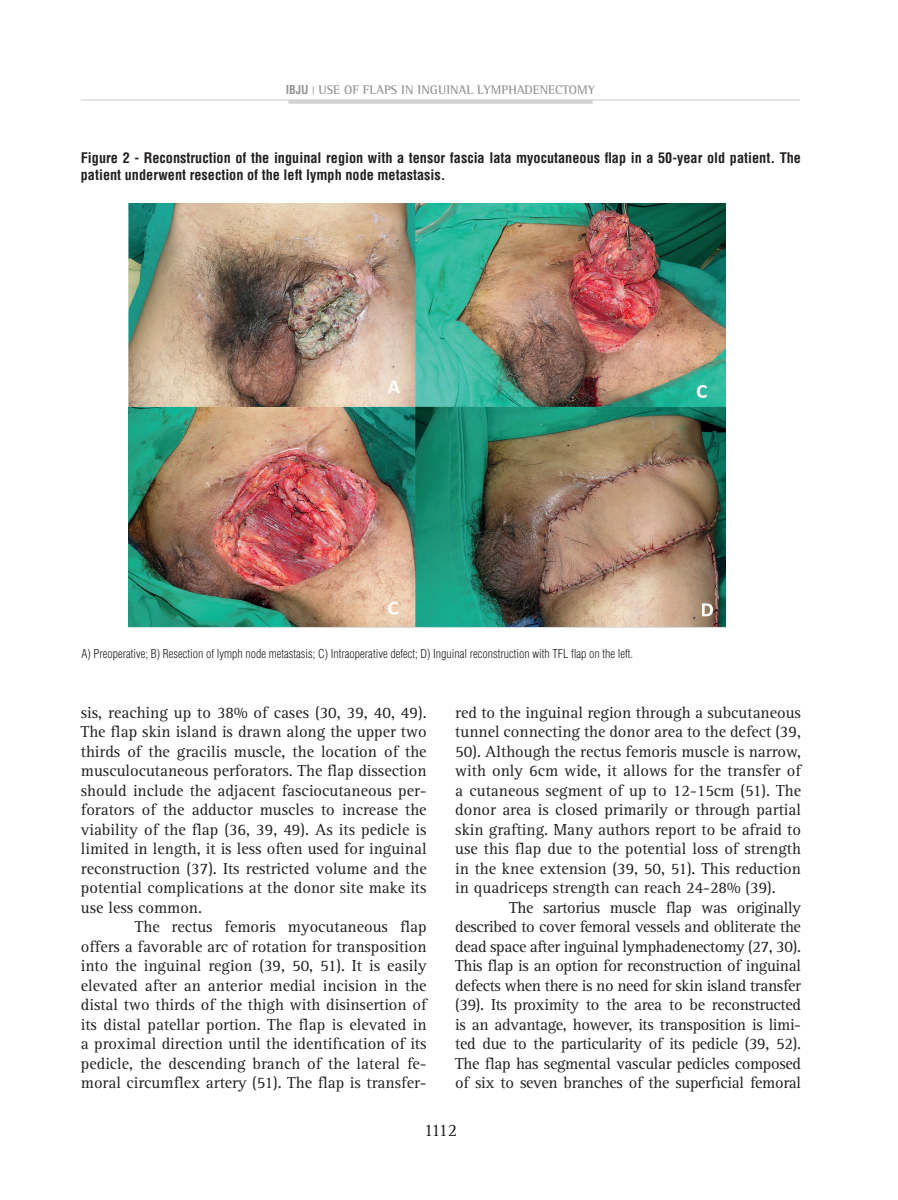
<style>
.page{position:relative;width:898px;height:1200px;background:#fff}
.page>*{position:absolute;margin:0;border:0;box-sizing:border-box;transform-origin:0 0}
.t1{font:18px "Rotis Serif";color:#231f20}
.t2{font:16.5px/19.5px "Rotis Serif";color:#231f20;text-align:justify}
.t3{font:700 condensed 14.25px/17.1px "Helvetica";color:#231f20}
.t4{font:700 12.75px "Rotis Semi Serif";color:#939598}
.t5{font:300 condensed 12px "Helvetica";color:#231f20}
.s1{font-family:"Helvetica";font-stretch:condensed;font-size:12px}
</style>
<div class="page">
<hr style="left:81px;top:99px;width:718px;height:2px;background:#dcdddf">
<hr style="left:288px;top:100px;width:304px;height:4px;background:#d1d2d4">
<img style="left:128px;top:203px;width:596px;height:424px">
<p class="t4" style="left:286px;top:82px;width:310px"><span class="s1">IBJU</span> <sup>|</sup> USE OF FLAPS IN INGUINAL LYMPHADENECTOMY</p>
<p class="t3" style="left:81px;top:149px;width:721px">Figure 2 - Reconstruction of the inguinal region with a tensor fascia lata myocutaneous flap in a 50-year old patient. The patient underwent resection of the left lymph node metastasis.</p>
<p class="t5" style="left:81px;top:645px;width:553px">A) Preoperative; B) Resection of lymph node metastasis; C) Intraoperative defect; D) Inguinal reconstruction with TFL flap on the left.</p>
<p class="t2" style="left:81px;top:702px;width:347px">sis, reaching up to 38% of cases (30, 39, 40, 49).<br>The flap skin island is drawn along the upper two thirds of the gracilis muscle, the location of the musculocutaneous perforators. The flap dissection should include the adjacent fasciocutaneous per&shy;forators of the adductor muscles to increase the viability of the flap (36, 39, 49). As its pedicle is limited in length, it is less often used for inguinal reconstruction (37). Its restricted volume and the potential complications at the donor site make its use less common.</p>
<p class="t2" style="left:81px;top:917px;width:347px;text-indent:54px">The rectus femoris myocutaneous flap offers a favorable arc of rotation for transposition into the inguinal region (39, 50, 51). It is easily elevated after an anterior medial incision in the distal two thirds of the thigh with disinsertion of its distal patellar portion. The flap is elevated in a proximal direction until the identification of its pedicle, the descending branch of the lateral fe&shy;moral circumflex artery (51). The flap is transfer-</p>
<p class="t2" style="left:455px;top:702px;width:347px">red to the inguinal region through a subcutaneous tunnel connecting the donor area to the defect (39, 50). Although the rectus femoris muscle is narrow, with only 6cm wide, it allows for the transfer of a cutaneous segment of up to 12-15cm (51). The donor area is closed primarily or through partial skin grafting. Many authors report to be afraid to use this flap due to the potential loss of strength in the knee extension (39, 50, 51). This reduction in quadriceps strength can reach 24-28% (39).</p>
<p class="t2" style="left:455px;top:897px;width:347px;text-indent:54px">The sartorius muscle flap was originally described to cover femoral vessels and obliterate the dead space after inguinal lymphadenectomy (27, 30).<br>This flap is an option for reconstruction of inguinal defects when there is no need for skin island transfer (39). Its proximity to the area to be reconstructed is an advantage, however, its transposition is limi&shy;ted due to the particularity of its pedicle (39, 52).<br>The flap has segmental vascular pedicles composed of six to seven branches of the superficial femoral</p>
<p class="t1" style="left:423px;top:1119px;width:35px">1112</p>
</div>
